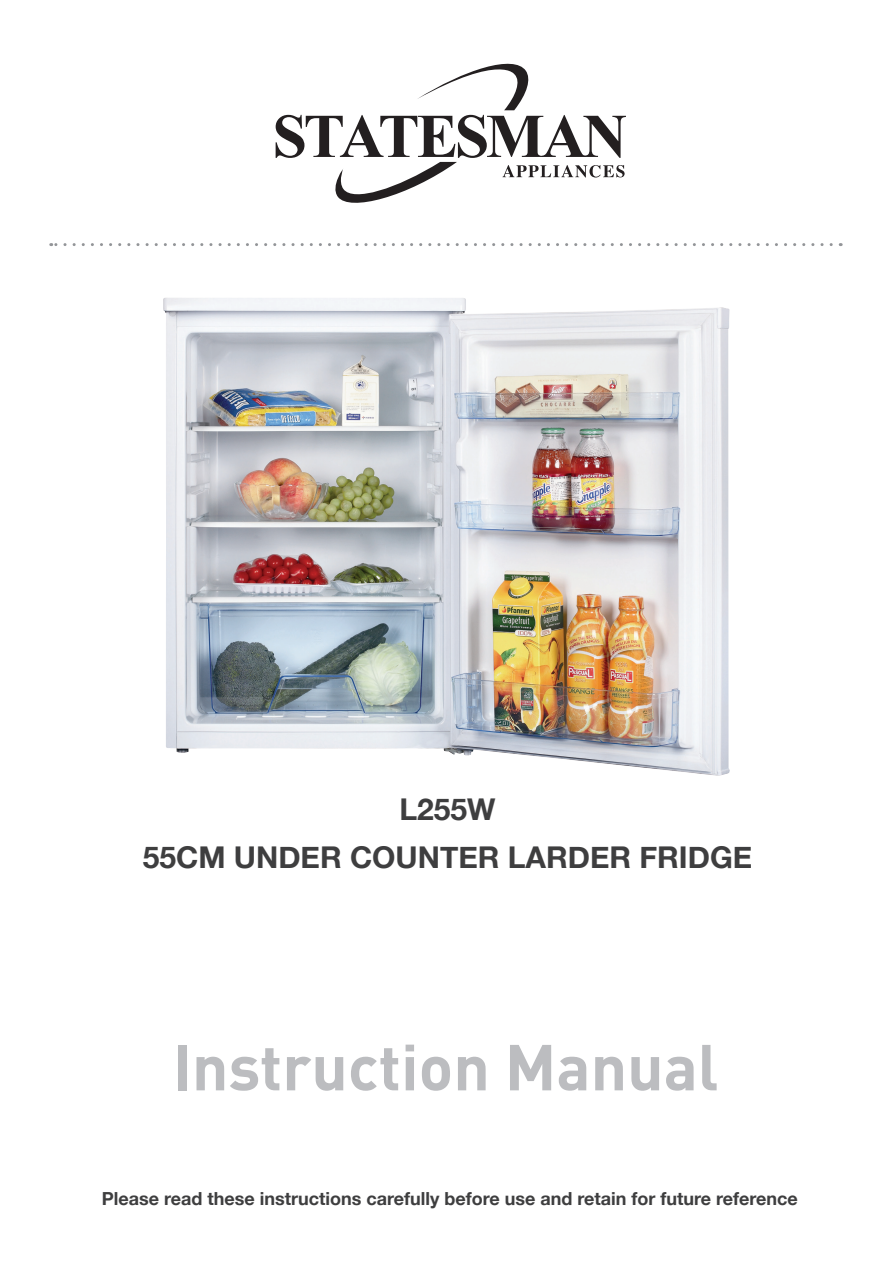
<style>
.page{position:relative;width:893px;height:1263px;background:#fff}
.page>*{position:absolute;margin:0;border:0;box-sizing:border-box;transform-origin:0 0}
.t1{font:700 63.9px "DIN Pro";color:#bcbdc0}
.t2{font:700 30px "Helvetica Neue";color:#3e3e3f}
.t3{font:700 18px "Helvetica Neue";color:#3e3e3f}
</style>
<div class="page">
<svg style="left:51px;top:243px;width:780px;height:3px"></svg>
<svg style="left:276px;top:63px;width:350px;height:140px"></svg>
<img style="left:163px;top:298px;width:567px;height:478px">
<p class="t2" style="left:399px;top:791px;width:98px">L255W</p>
<p class="t2" style="left:143px;top:839px;width:611px">55CM UNDER COUNTER LARDER FRIDGE</p>
<p class="t1" style="left:172px;top:1025px;width:548px">Instruction Manual</p>
<p class="t3" style="left:102px;top:1187px;width:698px">Please read these instructions carefully before use and retain for future reference</p>
</div>
